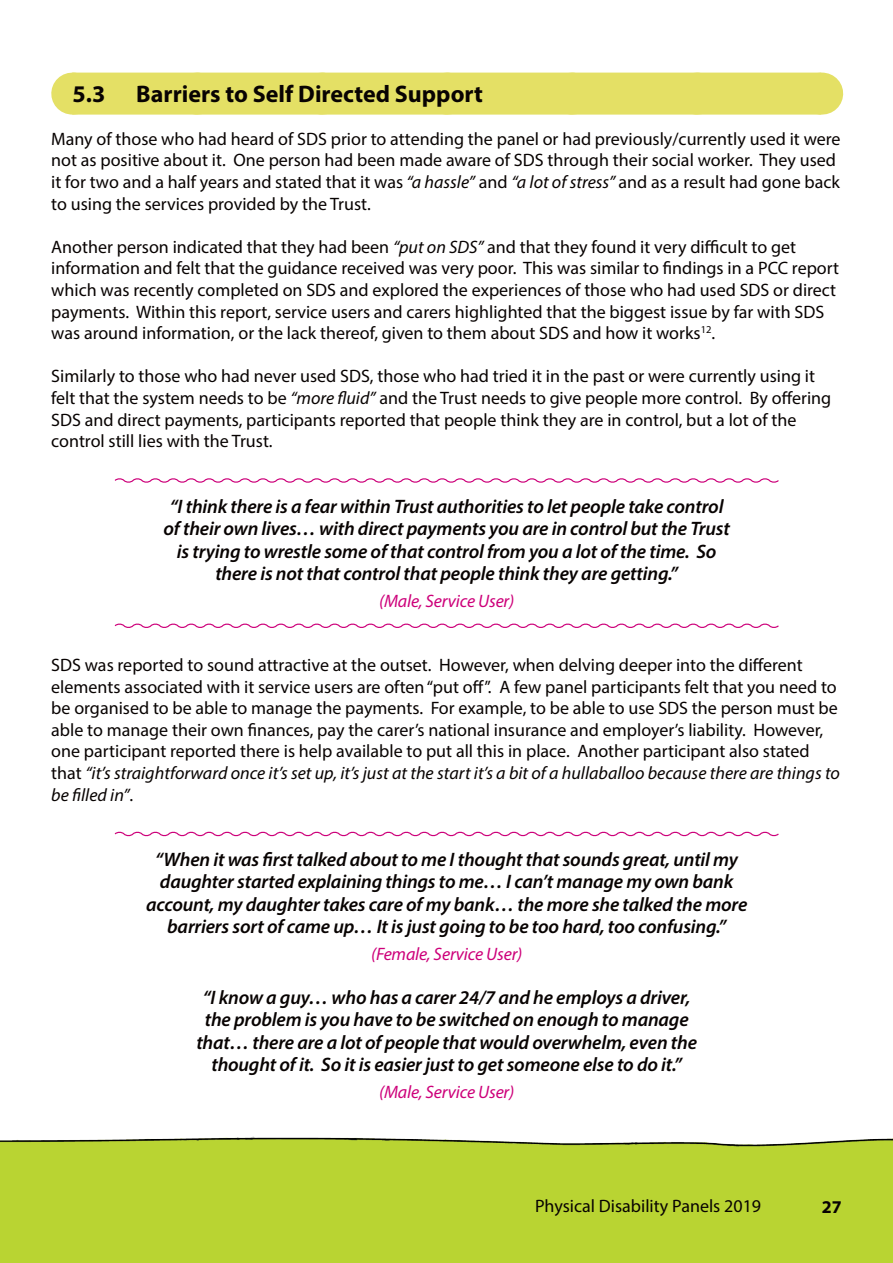
<style>
.page{position:relative;width:893px;height:1263px;background:#fff}
.page>*{position:absolute;margin:0;border:0;box-sizing:border-box;transform-origin:0 0}
.t1{font:700 24px "Myriad Pro";color:#080302}
.Quotation{font:italic 600 19.5px/22.5px "Myriad Pro";letter-spacing:-.01em;color:#080302;text-align:center}
.Quotation___1{font:italic 600 19.5px/22.5px "Myriad Pro";letter-spacing:-.01em;color:#080302;text-align:center}
.t2{font:18px/21.6px "Myriad Pro";color:#080302}
.Quotation_-_Demograp{font:italic 18px "Myriad Pro";letter-spacing:-.01em;color:#cd007a}
.t3{font:700 18px "Myriad Pro";color:#080302}
.s1{font-style:italic}
</style>
<div class="page">
<div style="left:0;top:1136px;width:893px;height:127px;background:#b9d432"></div>
<div style="left:72px;top:73px;width:749px;height:42px;background:#e4e065"></div>
<svg style="left:197px;top:114px;width:562px;height:1px"></svg>
<hr style="left:821px;top:73px;width:1px;height:42px;background:#e4e065">
<svg style="left:114px;top:478px;width:665px;height:5px"></svg>
<svg style="left:114px;top:623px;width:665px;height:5px"></svg>
<svg style="left:114px;top:831px;width:665px;height:6px"></svg>
<p class="t1" style="left:73px;top:78px;width:34px">5.3</p>
<p class="t1" style="left:136px;top:78px;width:348px">Barriers to Self Directed Support</p>
<p class="t2" style="left:51px;top:128px;width:791px">Many of those who had heard of SDS prior to attending the panel or had previously/currently used it were not as positive about it. One person had been made aware of SDS through their social worker. They used it for two and a half years and stated that it was <span class="s1">“a hassle”</span> and <span class="s1">“a lot of stress”</span> and as a result had gone back to using the services provided by the Trust.</p>
<p class="t2" style="left:51px;top:236px;width:789px">Another person indicated that they had been <span class="s1">“put on SDS”</span> and that they found it very difficult to get information and felt that the guidance received was very poor. This was similar to findings in a PCC report which was recently completed on SDS and explored the experiences of those who had used SDS or direct payments. Within this report, service users and carers highlighted that the biggest issue by far with SDS was around information, or the lack thereof, given to them about SDS and how it works<sup>12</sup>.</p>
<p class="t2" style="left:51px;top:365px;width:781px">Similarly to those who had never used SDS, those who had tried it in the past or were currently using it felt that the system needs to be <span class="s1">“more fluid”</span> and the Trust needs to give people more control. By offering SDS and direct payments, participants reported that people think they are in control, but a lot of the control still lies with the Trust.</p>
<p class="Quotation" style="left:163px;top:494px;width:568px">“I think there is a fear within Trust authorities to let people take control of their own lives… with direct payments you are in control but the Trust is trying to wrestle some of that control from you a lot of the time. So there is not that control that people think they are getting.”</p>
<p class="Quotation_-_Demograp" style="left:379px;top:589px;width:137px">(Male, Service User)</p>
<p class="t2" style="left:51px;top:654px;width:790px">SDS was reported to sound attractive at the outset. However, when delving deeper into the different elements associated with it service users are often “put off”. A few panel participants felt that you need to be organised to be able to manage the payments. For example, to be able to use SDS the person must be able to manage their own finances, pay the carer’s national insurance and employer’s liability. However, one participant reported there is help available to put all this in place. Another participant also stated that <span class="s1">“it’s straightforward once it’s set up, it’s just at the start it’s a bit of a hullaballoo because there are things to be filled in”</span>.</p>
<p class="Quotation" style="left:146px;top:848px;width:603px">“When it was first talked about to me I thought that sounds great, until my daughter started explaining things to me… I can’t manage my own bank account, my daughter takes care of my bank… the more she talked the more barriers sort of came up… It is just going to be too hard, too confusing.”</p>
<p class="Quotation_-_Demograp" style="left:371px;top:943px;width:153px">(Female, Service User)</p>
<p class="Quotation___1" style="left:196px;top:985px;width:502px">“I know a guy… who has a carer 24/7 and he employs a driver, the problem is you have to be switched on enough to manage that… there are a lot of people that would overwhelm, even the thought of it. So it is easier just to get someone else to do it.”</p>
<p class="Quotation_-_Demograp" style="left:379px;top:1080px;width:137px">(Male, Service User)</p>
<p class="t2" style="left:535px;top:1195px;width:228px">Physical Disability Panels 2019</p>
<p class="t3" style="left:822px;top:1195px;width:21px">27</p>
</div>
